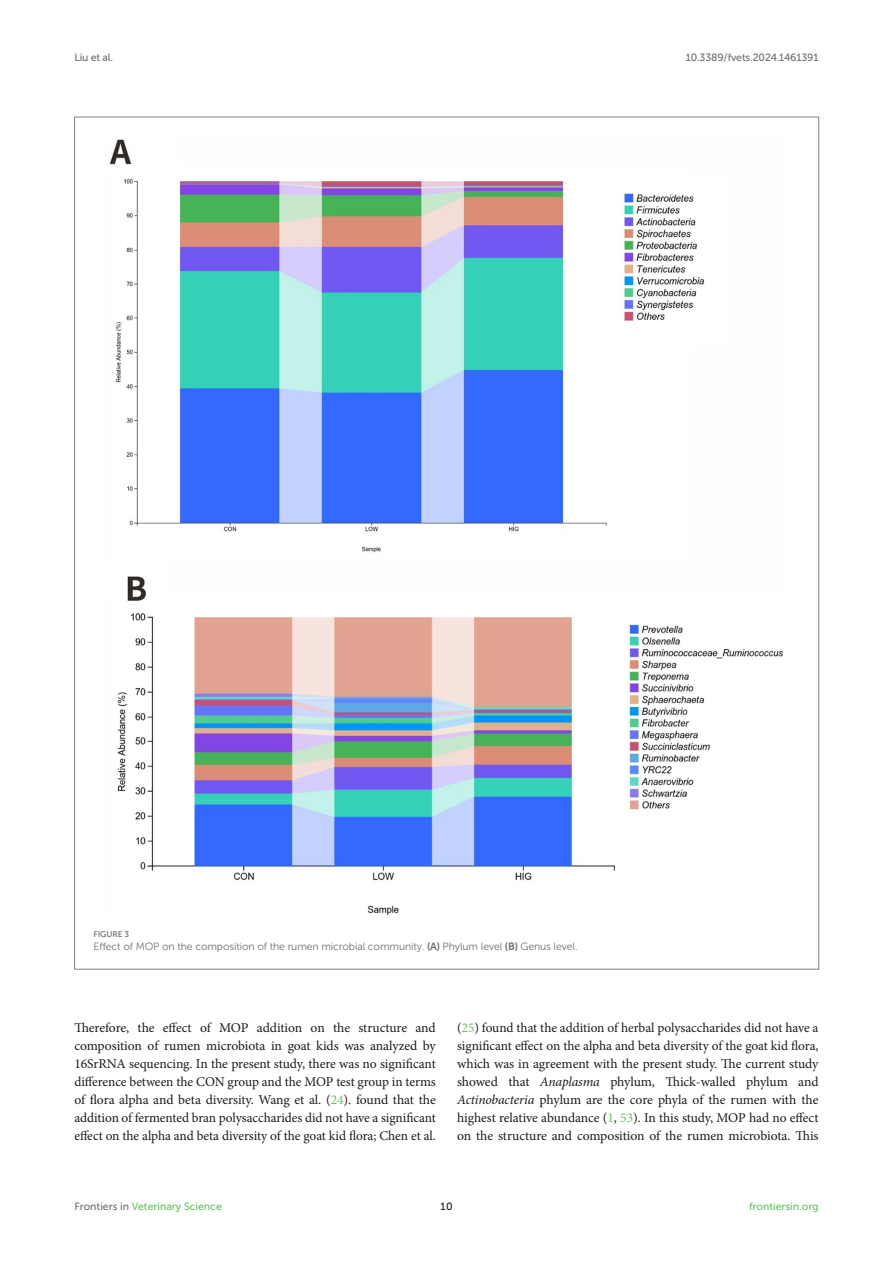
<style>
.page{position:relative;width:893px;height:1263px;background:#fff}
.page>*{position:absolute;margin:0;border:0;box-sizing:border-box;transform-origin:0 0}
.TEXT{font:13.5px/18px "Minion Pro";letter-spacing:-.005em;color:#1b1c1b;text-align:justify}
.FIG_LEG{font:10.5px "Museo Sans 300";letter-spacing:-.01em;color:#706f70}
.t1{font:10.5px "Museo Sans 500";color:#65c161}
.t2{font:10.5px "Museo Sans 500";letter-spacing:-.015em;color:#706f70}
.t3{font:10.5px "Museo Sans 500";color:#1b1c1b}
.FIG_HD{font:8.25px "Museo Sans 700";letter-spacing:-.01em;color:#7e7f7f}
.s1{font-family:"Museo Sans 700"}
.s2{color:#65c161}
.s3{font-style:italic}
.s4{color:#706f70}
</style>
<div class="page">
<img style="left:109px;top:139px;width:675px;height:776px">
<p class="t2" style="left:74px;top:51px;width:40px">Liu et al.</p>
<p class="t2" style="left:686px;top:51px;width:134px">10.3389/fvets.2024.1461391</p>
<p class="FIG_HD" style="left:94px;top:929px;width:37px">FIGURE 3</p>
<p class="FIG_LEG" style="left:94px;top:941px;width:486px">Effect of MOP on the composition of the rumen microbial community. <span class="s1">(A)</span> Phylum level <span class="s1">(B)</span> Genus level.</p>
<p class="TEXT" style="left:74px;top:1019px;width:363px">Therefore, the effect of MOP addition on the structure and composition of rumen microbiota in goat kids was analyzed by 16SrRNA sequencing. In the present study, there was no significant difference between the CON group and the MOP test group in terms of flora alpha and beta diversity. Wang et al. (<span class="s2">24</span>). found that the addition of fermented bran polysaccharides did not have a significant effect on the alpha and beta diversity of the goat kid flora; Chen et al.</p>
<p class="TEXT" style="left:457px;top:1019px;width:363px">(<span class="s2">25</span>) found that the addition of herbal polysaccharides did not have a significant effect on the alpha and beta diversity of the goat kid flora, which was in agreement with the present study. The current study showed that <span class="s3">Anaplasma</span> phylum, Thick-walled phylum and <span class="s3">Actinobacteria</span> phylum are the core phyla of the rumen with the highest relative abundance (<span class="s2">1</span>, <span class="s2">53</span>). In this study, MOP had no effect on the structure and composition of the rumen microbiota. This</p>
<p class="t1" style="left:74px;top:1200px;width:149px"><span class="s4">Frontiers in</span> Veterinary Science</p>
<p class="t3" style="left:440px;top:1200px;width:14px">10</p>
<p class="t1" style="left:749px;top:1200px;width:71px">frontiersin.org</p>
</div>
